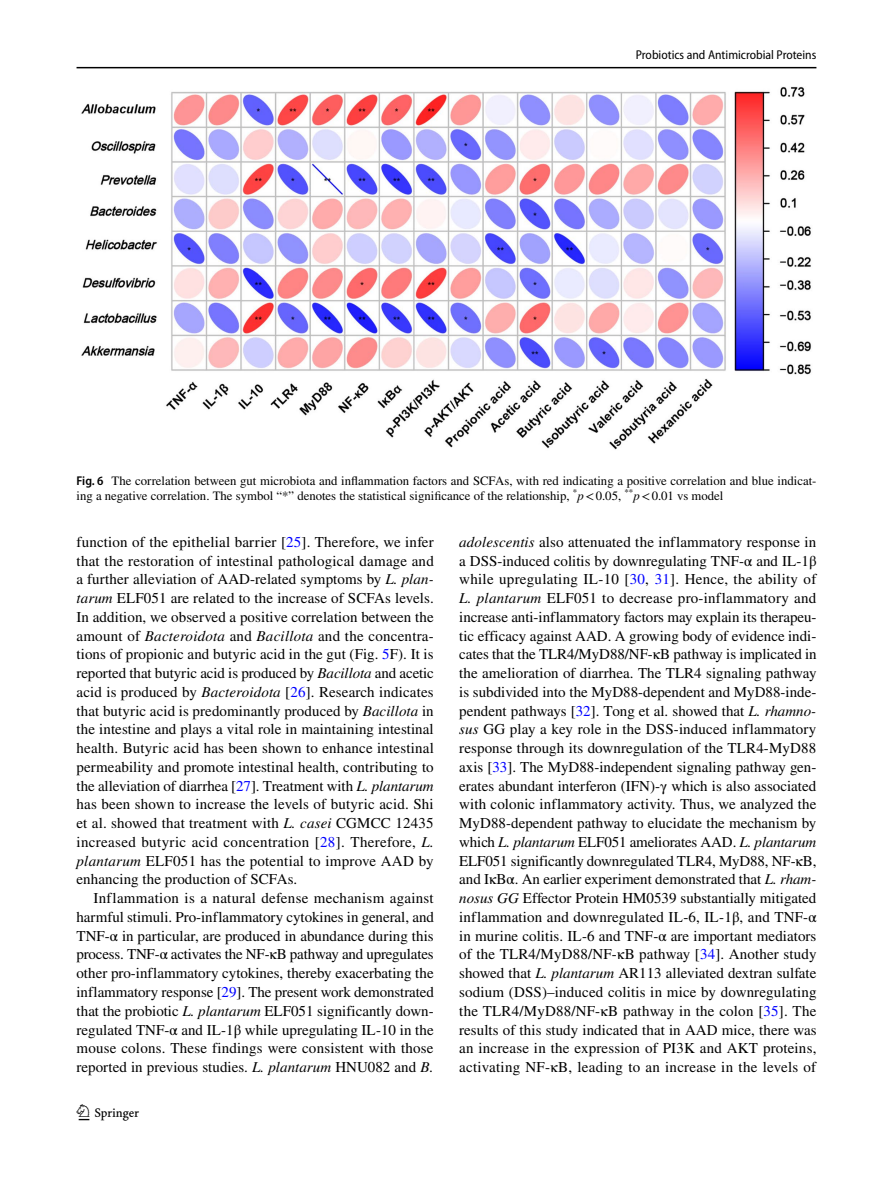
<style>
.page{position:relative;width:893px;height:1187px;background:#fff}
.page>*{position:absolute;margin:0;border:0;box-sizing:border-box;transform-origin:0 0}
.t1{font:22.5px "Springnew Regular 2";color:#000}
.t2{font:15px/18.8px "STIX";letter-spacing:.015em;color:#000;text-align:justify}
.t3{font:12.75px/15px "STIX";color:#000}
.t4{font:semi-condensed 12.75px "Myriad Pro";color:#000}
.s1{font-family:"Myriad Pro";font-weight:600;font-stretch:semi-condensed}
.s2{font-style:italic}
.s3{color:#00f}
</style>
<div class="page">
<hr style="left:77px;top:67px;width:739px;height:1px;background:#000">
<img style="left:81px;top:87px;width:730px;height:363px">
<p class="t4" style="left:636px;top:48px;width:182px">Probiotics and Antimicrobial Proteins</p>
<p class="t3" style="left:77px;top:474px;width:741px"><span class="s1">Fig. 6</span> The correlation between gut microbiota and inflammation factors and SCFAs, with red indicating a positive correlation and blue indicat&shy;ing a negative correlation. The symbol “*” denotes the statistical significance of the relationship, <sup>*</sup><span class="s2">p</span>&lt;0.05, <sup>**</sup><span class="s2">p</span>&lt;0.01 vs model</p>
<p class="t2" style="left:77px;top:533px;width:359px">function of the epithelial barrier [<span class="s3">25</span>]. Therefore, we infer that the restoration of intestinal pathological damage and a further alleviation of AAD-related symptoms by <span class="s2">L. plan&shy;tarum</span> ELF051 are related to the increase of SCFAs levels.<br>In addition, we observed a positive correlation between the amount of <span class="s2">Bacteroidota</span> and <span class="s2">Bacillota</span> and the concentra&shy;tions of propionic and butyric acid in the gut (Fig. <span class="s3">5</span>F). It is reported that butyric acid is produced by <span class="s2">Bacillota</span> and acetic acid is produced by <span class="s2">Bacteroidota</span> [<span class="s3">26</span>]. Research indicates that butyric acid is predominantly produced by <span class="s2">Bacillota</span> in the intestine and plays a vital role in maintaining intestinal health. Butyric acid has been shown to enhance intestinal permeability and promote intestinal health, contributing to the alleviation of diarrhea [<span class="s3">27</span>]. Treatment with <span class="s2">L. plantarum </span>has been shown to increase the levels of butyric acid. Shi et al. showed that treatment with <span class="s2">L. casei</span> CGMCC 12435 increased butyric acid concentration [<span class="s3">28</span>]. Therefore, <span class="s2">L. plantarum</span> ELF051 has the potential to improve AAD by enhancing the production of SCFAs.</p>
<p class="t2" style="left:77px;top:889px;width:359px;text-indent:17px">Inflammation is a natural defense mechanism against harmful stimuli. Pro-inflammatory cytokines in general, and TNF-α in particular, are produced in abundance during this process. TNF-α activates the NF-κB pathway and upregulates other pro-inflammatory cytokines, thereby exacerbating the inflammatory response [<span class="s3">29</span>]. The present work demonstrated that the probiotic <span class="s2">L. plantarum</span> ELF051 significantly down&shy;regulated TNF-α and IL-1β while upregulating IL-10 in the mouse colons. These findings were consistent with those reported in previous studies. <span class="s2">L. plantarum</span> HNU082 and <span class="s2">B.</span></p>
<h1 class="t1" style="left:79px;top:1104px;width:62px">1 3</h1>
<p class="t2" style="left:459px;top:533px;width:359px"><span class="s2">adolescentis</span> also attenuated the inflammatory response in a DSS-induced colitis by downregulating TNF-α and IL-1β while upregulating IL-10 [<span class="s3">30</span>, <span class="s3">31</span>]. Hence, the ability of <span class="s2">L. plantarum</span> ELF051 to decrease pro-inflammatory and increase anti-inflammatory factors may explain its therapeu&shy;tic efficacy against AAD. A growing body of evidence indi&shy;cates that the TLR4/MyD88/NF-κB pathway is implicated in the amelioration of diarrhea. The TLR4 signaling pathway is subdivided into the MyD88-dependent and MyD88-inde&shy;pendent pathways [<span class="s3">32</span>]. Tong et al. showed that <span class="s2">L. rhamno&shy;sus</span> GG play a key role in the DSS-induced inflammatory response through its downregulation of the TLR4-MyD88 axis [<span class="s3">33</span>]. The MyD88-independent signaling pathway gen&shy;erates abundant interferon (IFN)-γ which is also associated with colonic inflammatory activity. Thus, we analyzed the MyD88-dependent pathway to elucidate the mechanism by which <span class="s2">L. plantarum</span> ELF051 ameliorates AAD. <span class="s2">L. plantarum </span>ELF051 significantly downregulated TLR4, MyD88, NF-κB, and IκBα. An earlier experiment demonstrated that <span class="s2">L. rham&shy;nosus GG</span> Effector Protein HM0539 substantially mitigated inflammation and downregulated IL-6, IL-1β, and TNF-α in murine colitis. IL-6 and TNF-α are important mediators of the TLR4/MyD88/NF-κB pathway [<span class="s3">34</span>]. Another study showed that <span class="s2">L. plantarum</span> AR113 alleviated dextran sulfate sodium (DSS)–induced colitis in mice by downregulating the TLR4/MyD88/NF-κB pathway in the colon [<span class="s3">35</span>]. The results of this study indicated that in AAD mice, there was an increase in the expression of PI3K and AKT proteins, activating NF-κB, leading to an increase in the levels of</p>
</div>
